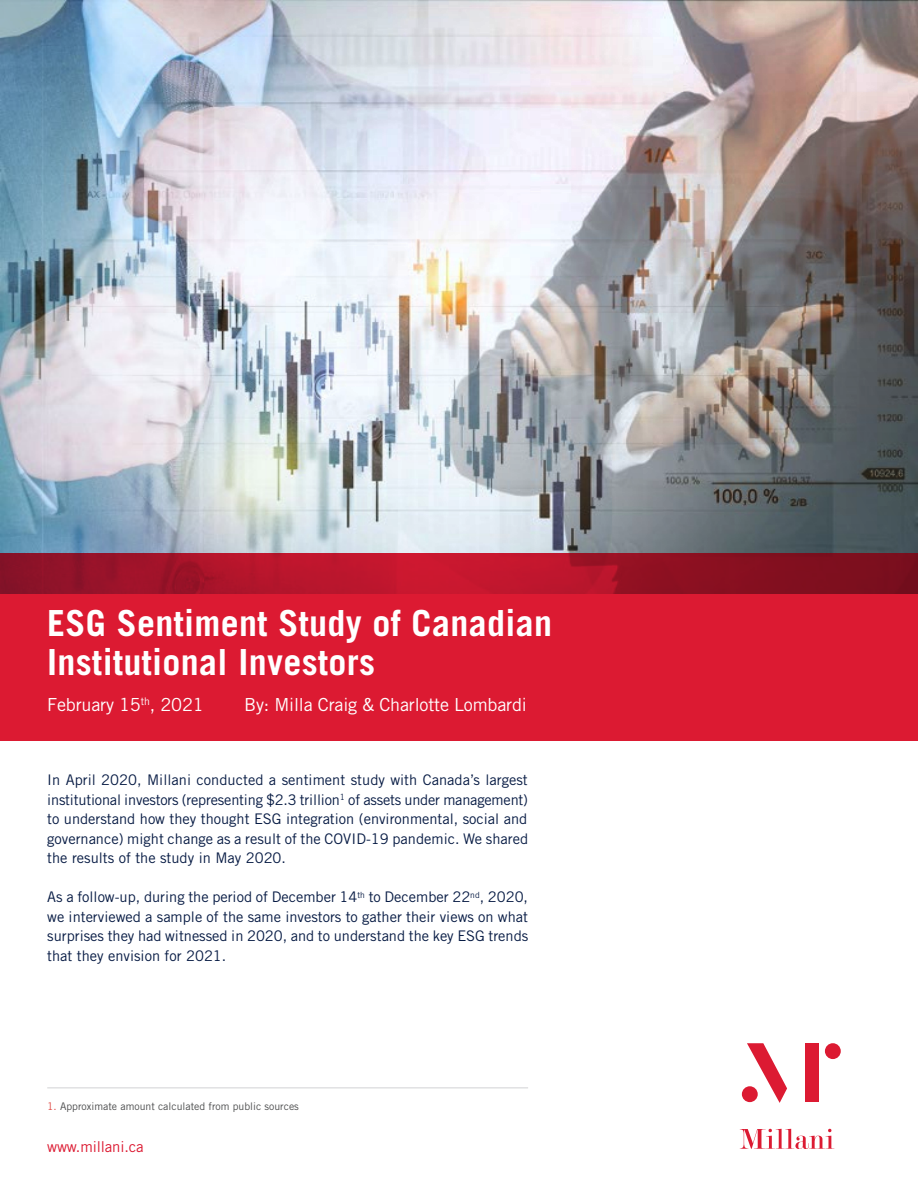
<style>
.page{position:relative;width:918px;height:1188px;background:#fff}
.page>*{position:absolute;margin:0;border:0;box-sizing:border-box;transform-origin:0 0}
.t1{font:700 36px/39px "Trade Gothic LT Std";letter-spacing:.01em;color:#fff}
.t2{font:18px "Trade Gothic LT Std";letter-spacing:-.01em;color:#fff}
.t3{font:15px "Trade Gothic LT Std";letter-spacing:-.01em;color:#dc1a32}
.t4{font:14.7px/19.5px "Trade Gothic LT Std";color:#071b44;text-align:justify}
.t5{font:10.5px "Trade Gothic LT Std";color:#4b4c4d}
.s1{color:#e14a45}
</style>
<div class="page">
<svg style="left:747px;top:1043px;width:40px;height:60px"></svg>
<div style="left:805px;top:1043px;width:14px;height:59px;background:#dc1a32"></div>
<div style="left:825px;top:1043px;width:16px;height:16px;background:#dc1a32;border-radius:50%"></div>
<div style="left:742px;top:1086px;width:16px;height:16px;background:#dc1a32;border-radius:50%"></div>
<svg style="left:740px;top:1129px;width:94px;height:20px"></svg>
<img style="left:0;top:0;width:918px;height:554px">
<svg style="left:0;top:554px;width:918px;height:187px;background:#cf182f"></svg>
<hr style="left:47px;top:1088px;width:481px;height:1px;background:#d1d2d4">
<p class="t1" style="left:47px;top:603px;width:506px">ESG Sentiment Study of Canadian<br>Institutional Investors</p>
<p class="t2" style="left:47px;top:693px;width:158px">February 15<sup>th</sup>, 2021</p>
<p class="t2" style="left:244px;top:693px;width:284px">By: Milla Craig &amp; Charlotte Lombardi</p>
<p class="t4" style="left:47px;top:770px;width:482px">In April 2020, Millani conducted a sentiment study with Canada’s largest institutional investors (representing $2.3 trillion<sup>1</sup> of assets under management) to understand how they thought ESG integration (environmental, social and</p>
<p class="t4" style="left:47px;top:829px;width:482px">governance) might change as a result of the COVID-19 pandemic. We shared the results of the study in May 2020.</p>
<p class="t4" style="left:47px;top:887px;width:483px">As a follow-up, during the period of December 14<sup>th</sup> to December 22<sup>nd</sup>, 2020, we interviewed a sample of the same investors to gather their views on what surprises they had witnessed in 2020, and to understand the key ESG trends that they envision for 2021.</p>
<p class="t5" style="left:47px;top:1100px;width:253px"><span class="s1">1.</span> Approximate amount calculated from public sources</p>
<p class="t3" style="left:47px;top:1137px;width:98px">www.millani.ca</p>
</div>
